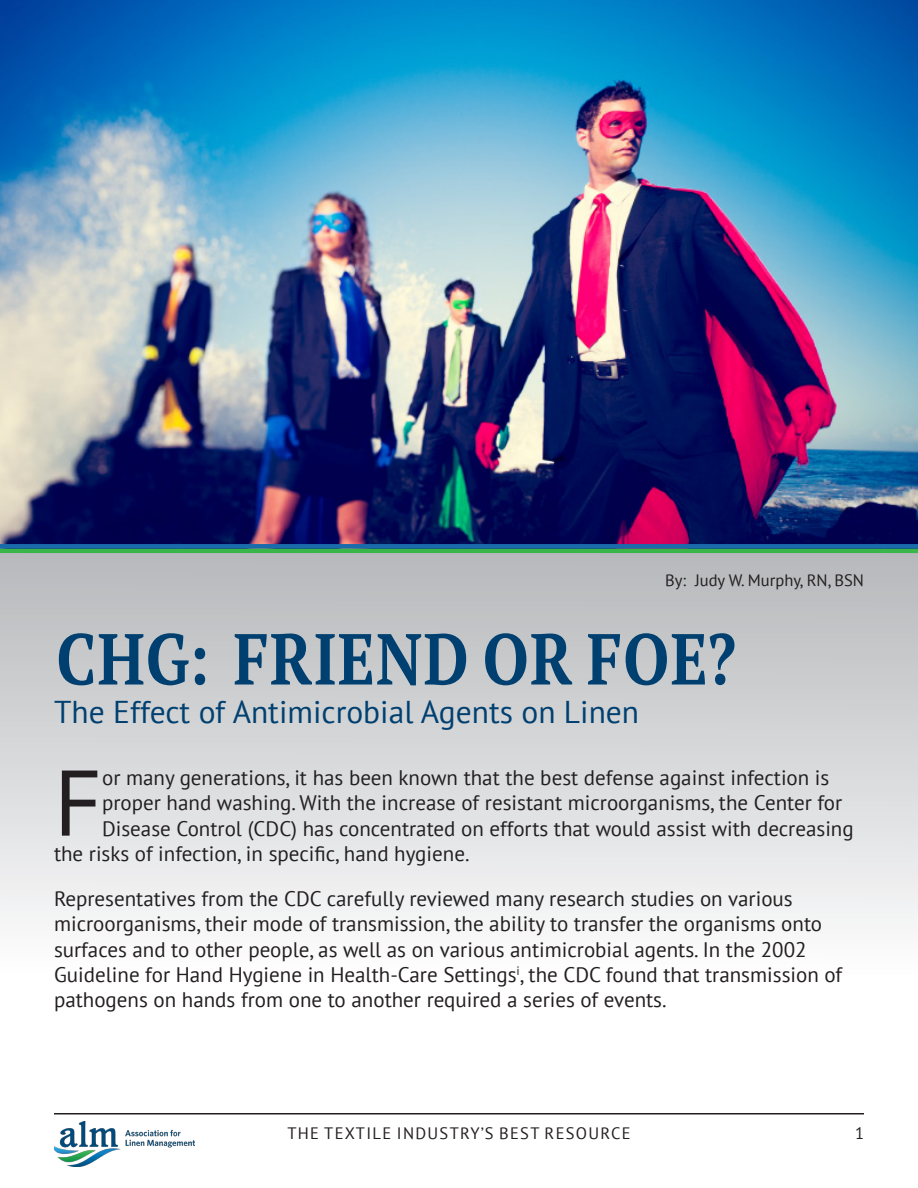
<style>
.page{position:relative;width:918px;height:1188px;background:#fff}
.page>*{position:absolute;margin:0;border:0;box-sizing:border-box;transform-origin:0 0}
.First_Page_Text{font:93px "PT Sans";color:#231f20}
.Article_Title{font:700 72px "PT Serif";letter-spacing:.02em;color:#004071;scale:.85 1}
.Article_Subtitle{font:31.5px "PT Sans";color:#004071}
.First_Page_Text-2{font:21px/25.2px "PT Sans";color:#231f20}
.t1{font:16.5px "PT Sans";letter-spacing:.08em;color:#231f20}
.t2{font:16.5px "PT Sans";color:#231f20}
</style>
<div class="page">
<img style="left:54px;top:1122px;width:140px;height:44px">
<hr style="left:54px;top:1113px;width:810px;height:1px;background:#231f20">
<svg style="left:0;top:553px;width:918px;height:371px"></svg>
<img style="left:0;top:0;width:918px;height:544px">
<hr style="left:0;top:549px;width:918px;height:4px;background:#39b54a">
<div style="left:0;top:544px;width:918px;height:5px;background:#196bac"></div>
<p class="t2" style="left:665px;top:569px;width:200px">By: Judy W. Murphy, RN, BSN</p>
<p class="Article_Title" style="left:56px;top:611px;width:801px">CHG: FRIEND OR FOE?</p>
<p class="Article_Subtitle" style="left:54px;top:691px;width:587px">The Effect of Antimicrobial Agents on Linen</p>
<p class="First_Page_Text" style="left:54px;top:743px;width:50px">F</p>
<p class="First_Page_Text-2" style="left:102px;top:765px;width:729px">or many generations, it has been known that the best defense against infection is</p>
<p class="First_Page_Text-2" style="left:102px;top:790px;width:742px">proper hand washing. With the increase of resistant microorganisms, the Center for</p>
<p class="First_Page_Text-2" style="left:102px;top:815px;width:753px">Disease Control (CDC) has concentrated on efforts that would assist with decreasing</p>
<p class="First_Page_Text-2" style="left:54px;top:840px;width:417px">the risks of infection, in specific, hand hygiene.</p>
<p class="First_Page_Text-2" style="left:54px;top:886px;width:790px">Representatives from the CDC carefully reviewed many research studies on various microorganisms, their mode of transmission, the ability to transfer the organisms onto surfaces and to other people, as well as on various antimicrobial agents. In the 2002<br>Guideline for Hand Hygiene in Health-Care Settings<sup>i</sup>, the CDC found that transmission of pathogens on hands from one to another required a series of events.</p>
<p class="t1" style="left:287px;top:1123px;width:345px">THE TEXTILE INDUSTRY’S BEST RESOURCE</p>
<p class="t1" style="left:855px;top:1123px;width:10px">1</p>
</div>
